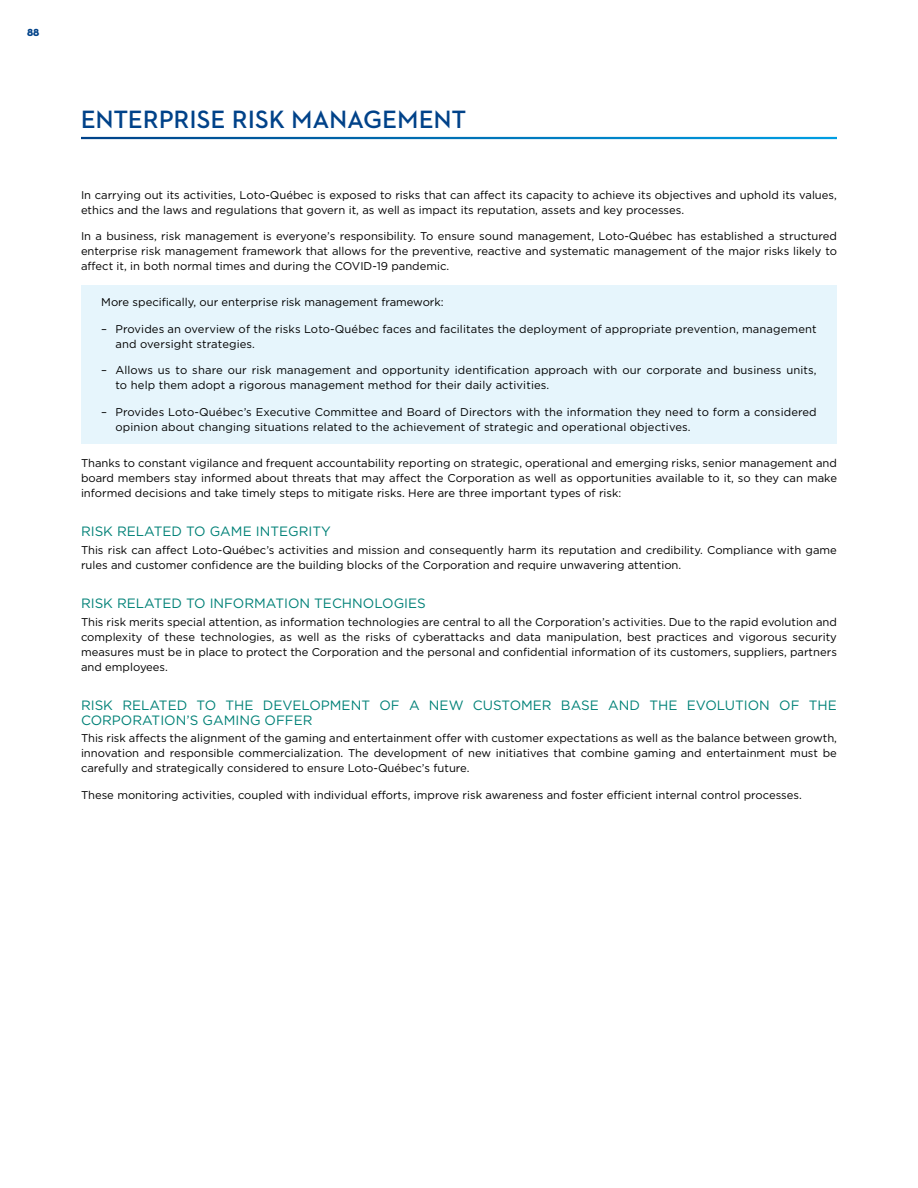
<style>
.page{position:relative;width:918px;height:1188px;background:#fff}
.page>*{position:absolute;margin:0;border:0;box-sizing:border-box;transform-origin:0 0}
.t1{font:700 25.5px "Neutraface 2 Display";letter-spacing:.015em;color:#004289}
.t2{font:13.5px/14.2px "Gotham";color:#018177}
.t3{font:11.25px/15px "Gotham";color:#000}
.t4{font:10.5px "Neutraface 2 Display Titling";color:#004289}
</style>
<div class="page">
<div style="left:81px;top:285px;width:756px;height:159px;background:#e6f5fc"></div>
<p class="t4" style="left:27px;top:26px;width:14px">88</p>
<h1 class="t1" style="left:81px;top:105px;width:387px">ENTERPRISE RISK MANAGEMENT</h1>
<p class="t3" style="left:81px;top:187px;width:757px">In carrying out its activities, Loto-Québec is exposed to risks that can affect its capacity to achieve its objectives and uphold its values, ethics and the laws and regulations that govern it, as well as impact its reputation, assets and key processes.</p>
<p class="t3" style="left:81px;top:229px;width:758px;text-align:justify">In a business, risk management is everyone’s responsibility. To ensure sound management, Loto-Québec has established a structured enterprise risk management framework that allows for the preventive, reactive and systematic management of the major risks likely to affect it, in both normal times and during the COVID-19 pandemic.</p>
<p class="t3" style="left:101px;top:294px;width:344px">More specifically, our enterprise risk management framework:</p>
<p class="t3" style="left:116px;top:321px;width:703px;text-indent:-14px">– Provides an overview of the risks Loto-Québec faces and facilitates the deployment of appropriate prevention, management and oversight strategies.</p>
<p class="t3" style="left:116px;top:363px;width:703px;text-indent:-14px">– Allows us to share our risk management and opportunity identification approach with our corporate and business units, to help them adopt a rigorous management method for their daily activities.</p>
<p class="t3" style="left:116px;top:405px;width:703px;text-indent:-14px">– Provides Loto-Québec’s Executive Committee and Board of Directors with the information they need to form a considered opinion about changing situations related to the achievement of strategic and operational objectives.</p>
<p class="t3" style="left:81px;top:455px;width:758px;text-align:justify">Thanks to constant vigilance and frequent accountability reporting on strategic, operational and emerging risks, senior management and board members stay informed about threats that may affect the Corporation as well as opportunities available to it, so they can make informed decisions and take timely steps to mitigate risks. Here are three important types of risk:</p>
<p class="t2" style="left:81px;top:524px;width:251px">RISK RELATED TO GAME INTEGRITY</p>
<p class="t3" style="left:81px;top:542px;width:757px">This risk can affect Loto-Québec’s activities and mission and consequently harm its reputation and credibility. Compliance with game rules and customer confidence are the building blocks of the Corporation and require unwavering attention.</p>
<p class="t2" style="left:81px;top:596px;width:346px">RISK RELATED TO INFORMATION TECHNOLOGIES</p>
<p class="t3" style="left:81px;top:614px;width:758px;text-align:justify">This risk merits special attention, as information technologies are central to all the Corporation’s activities. Due to the rapid evolution and complexity of these technologies, as well as the risks of cyberattacks and data manipulation, best practices and vigorous security measures must be in place to protect the Corporation and the personal and confidential information of its customers, suppliers, partners and employees.</p>
<p class="t2" style="left:81px;top:698px;width:757px">RISK RELATED TO THE DEVELOPMENT OF A NEW CUSTOMER BASE AND THE EVOLUTION OF THE<br>CORPORATION’S GAMING OFFER</p>
<p class="t3" style="left:81px;top:730px;width:758px;text-align:justify">This risk affects the alignment of the gaming and entertainment offer with customer expectations as well as the balance between growth, innovation and responsible commercialization. The development of new initiatives that combine gaming and entertainment must be carefully and strategically considered to ensure Loto-Québec’s future.</p>
<p class="t3" style="left:81px;top:787px;width:722px">These monitoring activities, coupled with individual efforts, improve risk awareness and foster efficient internal control processes.</p>
</div>
